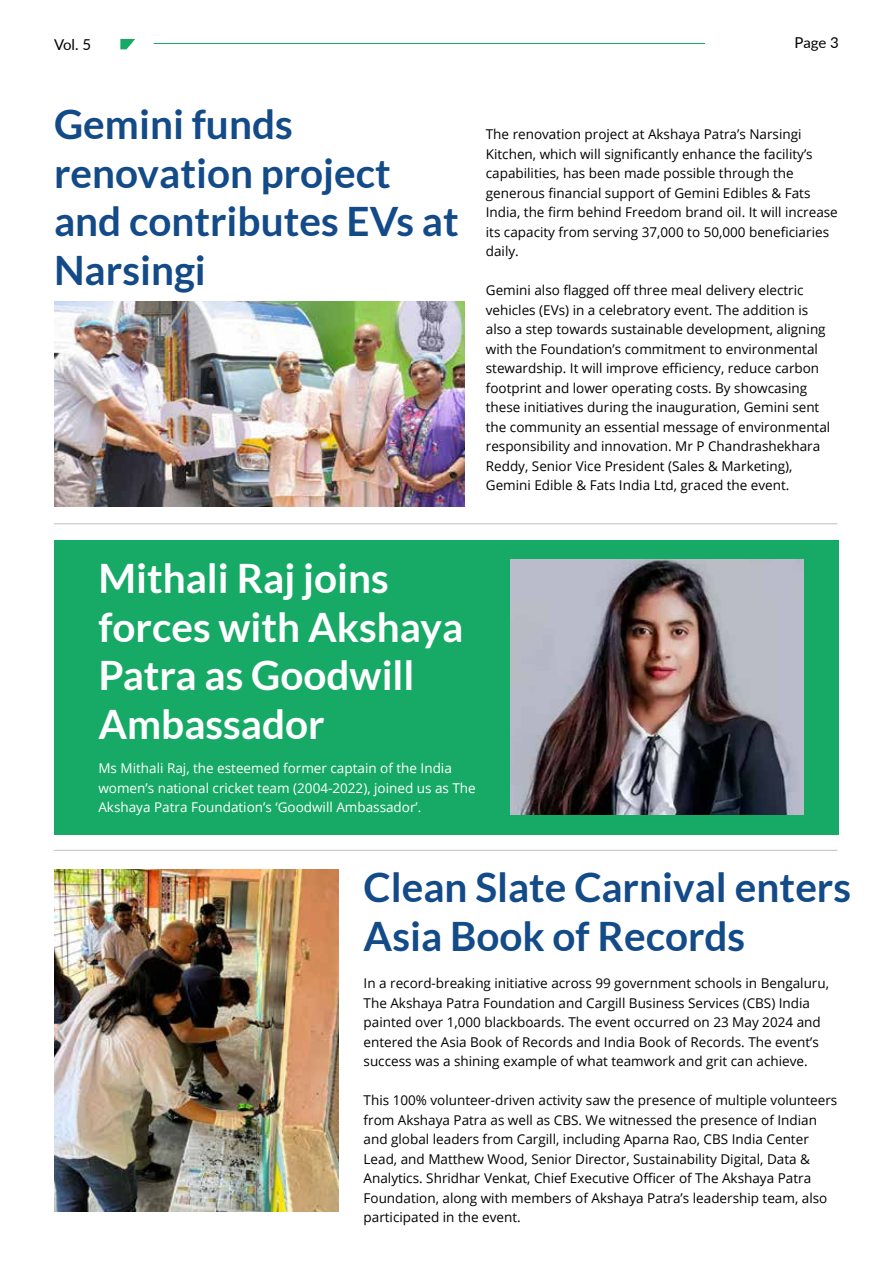
<style>
.page{position:relative;width:893px;height:1263px;background:#fff}
.page>*{position:absolute;margin:0;border:0;box-sizing:border-box;transform-origin:0 0}
.t1{font:700 40.5px/48.6px "Lato";color:#134a88}
.t2{font:700 40.5px/48.6px "Lato";color:#fff}
.t3{font:15px "Lato";letter-spacing:-.01em;color:#000}
.t4{font:13.5px/19.5px "Open Sans";color:#000}
.t5{font:13.5px/19.5px "Open Sans";color:#fff}
</style>
<div class="page">
<hr style="left:54px;top:523px;width:783px;height:1px;background:#bfbfbf">
<hr style="left:54px;top:850px;width:783px;height:1px;background:#bfbfbf">
<div style="left:54px;top:540px;width:785px;height:294px;background:#17aa66"></div>
<img style="left:510px;top:559px;width:294px;height:256px">
<img style="left:54px;top:302px;width:410px;height:204px">
<img style="left:54px;top:870px;width:284px;height:341px">
<hr style="left:154px;top:43px;width:551px;height:1px;background:#17aa66">
<svg style="left:120px;top:39px;width:15px;height:10px"></svg>
<p class="t3" style="left:54px;top:33px;width:39px">Vol. 5</p>
<p class="t3" style="left:795px;top:32px;width:46px">Page 3</p>
<h1 class="t1" style="left:54px;top:100px;width:406px">Gemini funds renovation project and contributes EVs at<br>Narsingi</h1>
<p class="t4" style="left:486px;top:124px;width:353px">The renovation project at Akshaya Patra’s Narsingi Kitchen, which will significantly enhance the facility’s capabilities, has been made possible through the generous financial support of Gemini Edibles &amp; Fats India, the firm behind Freedom brand oil. It will increase its capacity from serving 37,000 to 50,000 beneficiaries daily.</p>
<p class="t4" style="left:486px;top:280px;width:346px">Gemini also flagged off three meal delivery electric vehicles (EVs) in a celebratory event. The addition is also a step towards sustainable development, aligning with the Foundation’s commitment to environmental stewardship. It will improve efficiency, reduce carbon footprint and lower operating costs. By showcasing these initiatives during the inauguration, Gemini sent the community an essential message of environmental responsibility and innovation. Mr P Chandrashekhara Reddy, Senior Vice President (Sales &amp; Marketing), Gemini Edible &amp; Fats India Ltd, graced the event.</p>
<h1 class="t2" style="left:98px;top:553px;width:366px">Mithali Raj joins forces with Akshaya<br>Patra as Goodwill<br>Ambassador</h1>
<p class="t5" style="left:98px;top:758px;width:379px">Ms Mithali Raj, the esteemed former captain of the India women’s national cricket team (2004-2022), joined us as The<br>Akshaya Patra Foundation’s ‘Goodwill Ambassador’.</p>
<h1 class="t1" style="left:364px;top:863px;width:489px">Clean Slate Carnival enters<br>Asia Book of Records</h1>
<p class="t4" style="left:364px;top:973px;width:467px">In a record-breaking initiative across 99 government schools in Bengaluru, The Akshaya Patra Foundation and Cargill Business Services (CBS) India painted over 1,000 blackboards. The event occurred on 23 May 2024 and entered the Asia Book of Records and India Book of Records. The event’s success was a shining example of what teamwork and grit can achieve.</p>
<p class="t4" style="left:364px;top:1090px;width:475px">This 100% volunteer-driven activity saw the presence of multiple volunteers from Akshaya Patra as well as CBS. We witnessed the presence of Indian and global leaders from Cargill, including Aparna Rao, CBS India Center Lead, and Matthew Wood, Senior Director, Sustainability Digital, Data &amp; Analytics. Shridhar Venkat, Chief Executive Officer of The Akshaya Patra Foundation, along with members of Akshaya Patra’s leadership team, also participated in the event.</p>
</div>
